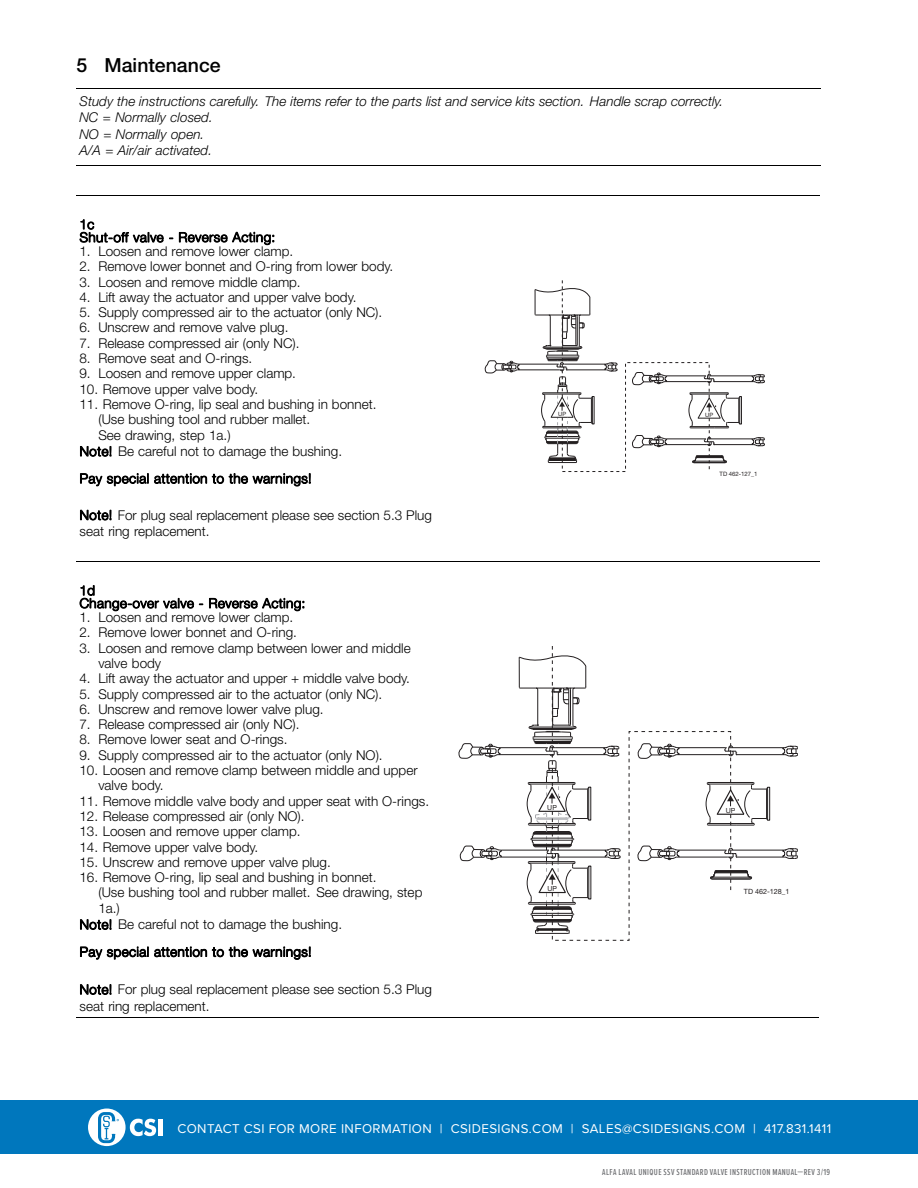
<style>
.page{position:relative;width:918px;height:1188px;background:#fff}
.page>*{position:absolute;margin:0;border:0;box-sizing:border-box;transform-origin:0 0}
.t1{font:500 19.5px "Helvetica Neue";color:#000}
.t2{font:300 13.5px/15.3px "Helvetica Neue";color:#000}
.t3{font:italic 300 13.5px/16.5px "Helvetica Neue";color:#000}
.t4{font:300 13.5px/27.2px "Helvetica Neue";letter-spacing:.02em;color:#000}
.t5{font:300 13.5px/12.8px "Helvetica Neue";letter-spacing:.03em;color:#000}
.t6{font:300 13.5px/12.9px "Helvetica Neue";letter-spacing:.025em;color:#000}
.t7{font:13.2px "Proxima Nova";letter-spacing:.03em;color:#fff}
.t8{font:500 9px "Proxima Nova Ex Cn";letter-spacing:.045em;color:#6c6d70}
.t9{font:7.2px "Helvetica Neue";color:#231f20}
.t10{font:7.05px "Helvetica Neue";color:#231f20}
.t11{font:6px "Helvetica Neue";color:#231f20}
.t12{font:5.85px "Helvetica Neue";color:#231f20}
</style>
<div class="page">
<hr style="left:76px;top:88px;width:745px;height:1px;background:#000">
<hr style="left:76px;top:165px;width:745px;height:1px;background:#000">
<hr style="left:76px;top:196px;width:744px;height:1px;background:#000">
<hr style="left:519px;top:370px;width:40px;height:1px;background:#231f20">
<hr style="left:519px;top:364px;width:39px;height:1px;background:#231f20">
<hr style="left:712px;top:376px;width:40px;height:1px;background:#231f20">
<hr style="left:714px;top:381px;width:38px;height:1px;background:#231f20">
<svg style="left:752px;top:374px;width:13px;height:10px"></svg>
<hr style="left:712px;top:439px;width:40px;height:1px;background:#231f20">
<hr style="left:714px;top:444px;width:38px;height:1px;background:#231f20">
<svg style="left:752px;top:437px;width:13px;height:10px"></svg>
<svg style="left:485px;top:360px;width:35px;height:13px"></svg>
<div style="left:740px;top:396px;width:2px;height:28px;border:1px solid #231f20"></div>
<svg style="left:535px;top:280px;width:206px;height:192px"></svg>
<hr style="left:76px;top:562px;width:744px;height:1px;background:#000">
<hr style="left:500px;top:754px;width:49px;height:1px;background:#231f20">
<hr style="left:500px;top:747px;width:47px;height:1px;background:#231f20">
<hr style="left:734px;top:747px;width:49px;height:1px;background:#231f20">
<hr style="left:736px;top:754px;width:47px;height:1px;background:#231f20">
<svg style="left:782px;top:746px;width:16px;height:11px"></svg>
<svg style="left:731px;top:745px;width:6px;height:11px"></svg>
<hr style="left:501px;top:857px;width:46px;height:1px;background:#231f20">
<hr style="left:501px;top:850px;width:47px;height:1px;background:#231f20">
<hr style="left:734px;top:850px;width:49px;height:1px;background:#231f20">
<hr style="left:736px;top:857px;width:47px;height:1px;background:#231f20">
<svg style="left:782px;top:848px;width:16px;height:11px"></svg>
<svg style="left:552px;top:646px;width:179px;height:295px"></svg>
<svg style="left:458px;top:743px;width:43px;height:16px"></svg>
<svg style="left:459px;top:846px;width:43px;height:15px"></svg>
<svg style="left:637px;top:846px;width:43px;height:15px"></svg>
<svg style="left:637px;top:743px;width:43px;height:16px"></svg>
<div style="left:767px;top:787px;width:3px;height:33px;border:1px solid #231f20"></div>
<svg style="left:519px;top:650px;width:70px;height:284px"></svg>
<svg style="left:706px;top:782px;width:62px;height:109px"></svg>
<hr style="left:76px;top:1018px;width:743px;height:1px;background:#000">
<div style="left:0;top:1100px;width:918px;height:54px;background:#0077bd"></div>
<svg style="left:88px;top:1109px;width:68px;height:37px"></svg>
<hr style="left:158px;top:1119px;width:4px;height:17px;background:#fff">
<p class="t1" style="left:76px;top:54px;width:146px">5 Maintenance</p>
<p class="t3" style="left:80px;top:93px;width:645px">Study the instructions carefully. The items refer to the parts list and service kits section. Handle scrap correctly.<br>NC = Normally closed.<br>NO = Normally open.<br>A/A = Air/air activated.</p>
<p class="t6" style="left:80px;top:218px;width:197px">1c<br>Shut-off valve - Reverse Acting:</p>
<p class="t2" style="left:80px;top:243px;width:215px">1. Loosen and remove lower clamp.</p>
<p class="t2" style="left:80px;top:259px;width:315px">2. Remove lower bonnet and O-ring from lower body.</p>
<p class="t2" style="left:80px;top:274px;width:223px">3. Loosen and remove middle clamp.</p>
<p class="t2" style="left:80px;top:289px;width:278px">4. Lift away the actuator and upper valve body.</p>
<p class="t2" style="left:80px;top:304px;width:304px">5. Supply compressed air to the actuator (only NC).</p>
<p class="t2" style="left:80px;top:320px;width:211px">6. Unscrew and remove valve plug.</p>
<p class="t2" style="left:80px;top:335px;width:222px">7. Release compressed air (only NC).</p>
<p class="t2" style="left:80px;top:350px;width:174px">8. Remove seat and O-rings.</p>
<p class="t2" style="left:80px;top:366px;width:218px">9. Loosen and remove upper clamp.</p>
<p class="t2" style="left:80px;top:381px;width:180px">10. Remove upper valve body.</p>
<p class="t2" style="left:98px;top:396px;width:280px;text-indent:-19px">11. Remove O-ring, lip seal and bushing in bonnet. (Use bushing tool and rubber mallet.<br>See drawing, step 1a.)</p>
<p class="t4" style="left:80px;top:437px;width:264px">Note! Be careful not to damage the bushing.<br>Pay special attention to the warnings!</p>
<p class="t2" style="left:80px;top:507px;width:354px;line-height:16.4px">Note! For plug seal replacement please see section 5.3 Plug seat ring replacement.</p>
<p class="t5" style="left:80px;top:584px;width:227px">1d<br>Change-over valve - Reverse Acting:</p>
<p class="t2" style="left:80px;top:609px;width:215px">1. Loosen and remove lower clamp.</p>
<p class="t2" style="left:80px;top:625px;width:219px">2. Remove lower bonnet and O-ring.</p>
<p class="t2" style="left:98px;top:640px;width:314px;text-indent:-19px">3. Loosen and remove clamp between lower and middle valve body</p>
<p class="t2" style="left:80px;top:671px;width:332px">4. Lift away the actuator and upper + middle valve body.</p>
<p class="t2" style="left:80px;top:686px;width:304px">5. Supply compressed air to the actuator (only NC).</p>
<p class="t2" style="left:80px;top:701px;width:246px">6. Unscrew and remove lower valve plug.</p>
<p class="t2" style="left:80px;top:716px;width:222px">7. Release compressed air (only NC).</p>
<p class="t2" style="left:80px;top:732px;width:209px">8. Remove lower seat and O-rings.</p>
<p class="t2" style="left:80px;top:747px;width:305px">9. Supply compressed air to the actuator (only NO).</p>
<p class="t2" style="left:98px;top:762px;width:321px;text-indent:-19px">10. Loosen and remove clamp between middle and upper valve body.</p>
<p class="t2" style="left:80px;top:793px;width:351px">11. Remove middle valve body and upper seat with O-rings.</p>
<p class="t2" style="left:80px;top:808px;width:227px">12. Release compressed air (only NO).</p>
<p class="t2" style="left:80px;top:823px;width:223px">13. Loosen and remove upper clamp.</p>
<p class="t2" style="left:80px;top:839px;width:180px">14. Remove upper valve body.</p>
<p class="t2" style="left:80px;top:854px;width:253px">15. Unscrew and remove upper valve plug.</p>
<p class="t2" style="left:98px;top:869px;width:325px;text-indent:-19px">16. Remove O-ring, lip seal and bushing in bonnet.<br>(Use bushing tool and rubber mallet. See drawing, step<br>1a.)</p>
<p class="t4" style="left:80px;top:911px;width:264px">Note! Be careful not to damage the bushing.<br>Pay special attention to the warnings!</p>
<p class="t2" style="left:80px;top:981px;width:354px;line-height:16.5px">Note! For plug seal replacement please see section 5.3 Plug seat ring replacement.</p>
<p class="t12" style="left:558px;top:410px;width:9px">UP</p>
<p class="t12" style="left:705px;top:411px;width:10px">UP</p>
<p class="t10" style="left:547px;top:803px;width:11px">UP</p>
<p class="t10" style="left:548px;top:884px;width:11px">UP</p>
<p class="t11" style="left:720px;top:471px;width:40px">TD 462-127_1</p>
<p class="t10" style="left:726px;top:806px;width:11px">UP</p>
<p class="t9" style="left:744px;top:888px;width:47px">TD 462-128_1</p>
<p class="t7" style="left:177px;top:1119px;width:655px">CONTACT CSI FOR MORE INFORMATION | CSIDESIGNS.COM | SALES@CSIDESIGNS.COM | 417.831.1411</p>
<p class="t8" style="left:602px;top:1165px;width:230px">ALFA LAVAL UNIQUE SSV STANDARD VALVE INSTRUCTION MANUAL—REV 3/19</p>
</div>
